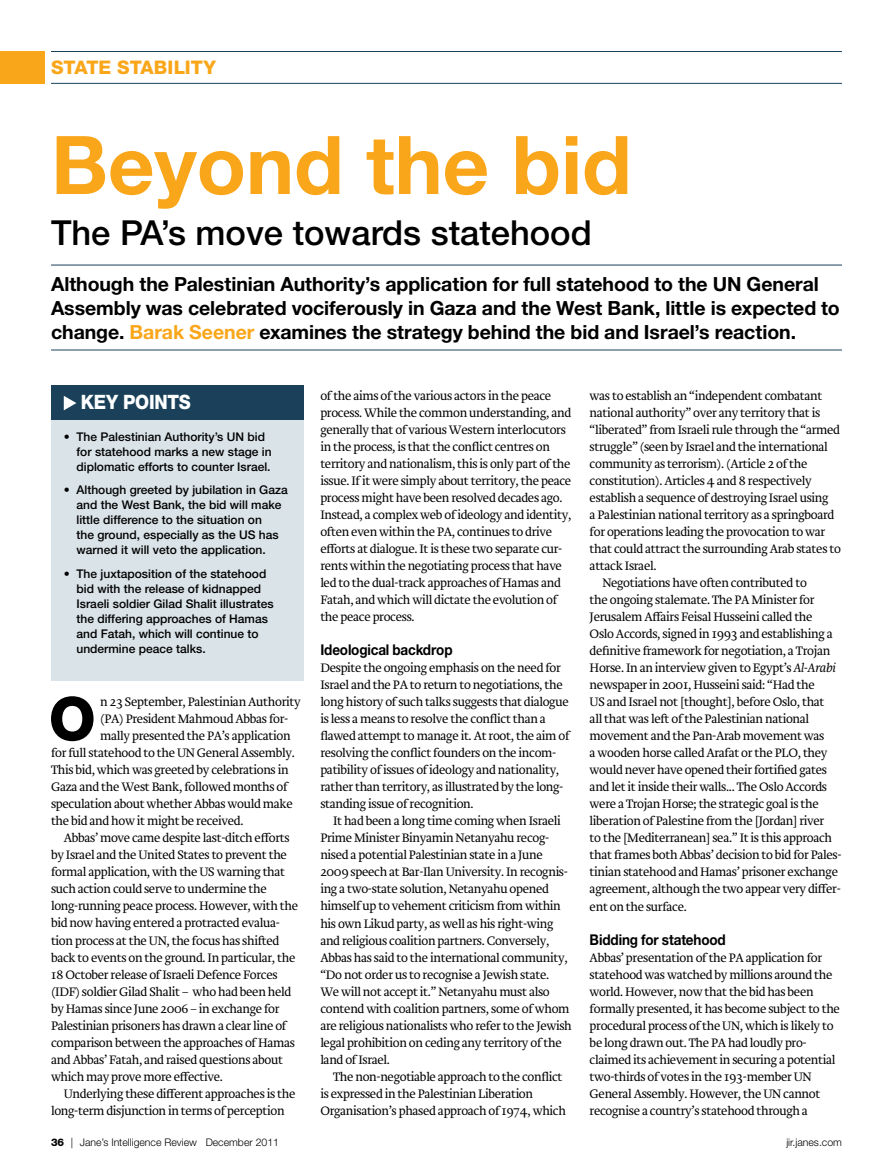
<style>
.page{position:relative;width:893px;height:1170px;background:#fff}
.page>*{position:absolute;margin:0;border:0;box-sizing:border-box;transform-origin:0 0}
.t1{font:700 81px "Helvetica Neue LT Std";color:#faa61a}
.t2{font:800 60.45px "Helvetica Neue LT Std";color:#000}
.t3{font:500 34.5px "Helvetica Neue LT Std";color:#000}
.t4{font:800 19.8px "Helvetica Neue LT Std";color:#fff;scale:.91 1}
.t5{font:700 19.5px/24px "Helvetica Neue LT Std";letter-spacing:-.005em;color:#000}
.t6{font:800 18.75px "Helvetica Neue LT Std";color:#faa61a}
.t7{font:700 14.85px "Helvetica Neue LT Std";letter-spacing:-.01em;color:#000;scale:.91 1}
.t8{font:300 12.75px/17px "Brioni Std";letter-spacing:-.025em;color:#000}
.t9{font:500 12px/15px "Helvetica Neue LT Std";color:#000}
.t10{font:300 10.5px "Helvetica Neue LT Std";color:#000}
.s1{color:#faa61a}
.s2{font-style:italic}
.s3{font-weight:800}
</style>
<div class="page">
<hr style="left:51px;top:51px;width:791px;height:1px;background:#1b415a">
<hr style="left:51px;top:83px;width:791px;height:1px;background:#1b415a">
<div style="left:0;top:51px;width:45px;height:33px;background:#faa61a"></div>
<div style="left:51px;top:419px;width:252px;height:261px;background:#dae3e8"></div>
<div style="left:51px;top:385px;width:252px;height:34px;background:#1b415a"></div>
<svg style="left:64px;top:396px;width:12px;height:14px"></svg>
<hr style="left:51px;top:265px;width:791px;height:1px;background:#1b415a">
<hr style="left:51px;top:349px;width:791px;height:1px;background:#1b415a">
<h3 class="t6" style="left:51px;top:56px;width:167px">STATE STABILITY</h3>
<h1 class="t1" style="left:51px;top:115px;width:582px">Beyond the bid</h1>
<h3 class="t3" style="left:51px;top:212px;width:542px">The PA’s move towards statehood</h3>
<p class="t5" style="left:51px;top:271px;width:790px">Although the Palestinian Authority’s application for full statehood to the UN General<br>Assembly was celebrated vociferously in Gaza and the West Bank, little is expected to change. <span class="s1">Barak Seener</span> examines the strategy behind the bid and Israel’s reaction.</p>
<h3 class="t4" style="left:81px;top:390px;width:109px">KEY POI NTS</h3>
<p class="t9" style="left:77px;top:429px;width:197px;text-indent:-13px">• The Palestinian Authority’s UN bid for statehood marks a new stage in diplomatic efforts to counter Israel.</p>
<p class="t9" style="left:77px;top:482px;width:213px;text-indent:-13px">• Although greeted by jubilation in Gaza and the West Bank, the bid will make little difference to the situation on<br>the ground, especially as the US has warned it will veto the application.</p>
<p class="t9" style="left:77px;top:566px;width:199px;text-indent:-13px">• The juxtaposition of the statehood bid with the release of kidnapped Israeli soldier Gilad Shalit illustrates the differing approaches of Hamas and Fatah, which will continue to undermine peace talks.</p>
<h2 class="t2" style="left:49px;top:682px;width:48px">O</h2>
<p class="t8" style="left:100px;top:693px;width:202px">n 23 September, Palestinian Authority</p>
<p class="t8" style="left:100px;top:710px;width:190px">(PA) President Mahmoud Abbas for-</p>
<p class="t8" style="left:100px;top:728px;width:192px">mally presented the PA’s application</p>
<p class="t8" style="left:51px;top:745px;width:245px">for full statehood to the UN General Assembly.</p>
<p class="t8" style="left:51px;top:762px;width:239px">This bid, which was greeted by celebrations in</p>
<p class="t8" style="left:51px;top:779px;width:238px">Gaza and the West Bank, followed months of</p>
<p class="t8" style="left:51px;top:796px;width:243px">speculation about whether Abbas would make</p>
<p class="t8" style="left:51px;top:813px;width:194px">the bid and how it might be received.</p>
<p class="t8" style="left:64px;top:830px;width:227px">Abbas’ move came despite last-ditch efforts</p>
<p class="t8" style="left:51px;top:847px;width:237px">by Israel and the United States to prevent the</p>
<p class="t8" style="left:51px;top:864px;width:236px">formal application, with the US warning that</p>
<p class="t8" style="left:51px;top:881px;width:217px">such action could serve to undermine the</p>
<p class="t8" style="left:51px;top:898px;width:249px">long-running peace process. However, with the</p>
<p class="t8" style="left:51px;top:915px;width:230px">bid now having entered a protracted evalua-</p>
<p class="t8" style="left:51px;top:932px;width:230px">tion process at the UN, the focus has shifted</p>
<p class="t8" style="left:51px;top:949px;width:246px">back to events on the ground. In particular, the</p>
<p class="t8" style="left:51px;top:966px;width:228px">18 October release of Israeli Defence Forces</p>
<p class="t8" style="left:51px;top:983px;width:242px">(IDF) soldier Gilad Shalit – who had been held</p>
<p class="t8" style="left:51px;top:1000px;width:230px">by Hamas since June 2006 – in exchange for</p>
<p class="t8" style="left:51px;top:1017px;width:237px">Palestinian prisoners has drawn a clear line of</p>
<p class="t8" style="left:51px;top:1034px;width:245px">comparison between the approaches of Hamas</p>
<p class="t8" style="left:51px;top:1051px;width:233px">and Abbas’ Fatah, and raised questions about</p>
<p class="t8" style="left:51px;top:1068px;width:174px">which may prove more effective.</p>
<p class="t8" style="left:64px;top:1085px;width:233px">Underlying these different approaches is the</p>
<p class="t8" style="left:51px;top:1102px;width:235px">long-term disjunction in terms of perception</p>
<p class="t8" style="left:320px;top:387px;width:253px">of the aims of the various actors in the peace process. While the common understanding, and generally that of various Western interlocutors in the process, is that the conflict centres on territory and nationalism, this is only part of the issue. If it were simply about territory, the peace process might have been resolved decades ago.<br>Instead, a complex web of ideology and identity, often even within the PA, continues to drive efforts at dialogue. It is these two separate cur&shy;rents within the negotiating process that have led to the dual-track approaches of Hamas and Fatah, and which will dictate the evolution of the peace process.</p>
<p class="t7" style="left:320px;top:640px;width:147px">Ideological backdrop</p>
<p class="t8" style="left:320px;top:659px;width:251px">Despite the ongoing emphasis on the need for Israel and the PA to return to negotiations, the long history of such talks suggests that dialogue is less a means to resolve the conflict than a flawed attempt to manage it. At root, the aim of resolving the conflict founders on the incom&shy;patibility of issues of ideology and nationality, rather than territory, as illustrated by the long&shy;standing issue of recognition.</p>
<p class="t8" style="left:320px;top:813px;width:253px;text-indent:13px">It had been a long time coming when Israeli Prime Minister Binyamin Netanyahu recog&shy;nised a potential Palestinian state in a June 2009 speech at Bar-Ilan University. In recognis&shy;ing a two-state solution, Netanyahu opened himself up to vehement criticism from within his own Likud party, as well as his right-wing and religious coalition partners. Conversely, Abbas has said to the international community, “Do not order us to recognise a Jewish state.<br>We will not accept it.” Netanyahu must also contend with coalition partners, some of whom are religious nationalists who refer to the Jewish legal prohibition on ceding any territory of the land of Israel.</p>
<p class="t8" style="left:320px;top:1068px;width:247px;text-indent:13px">The non-negotiable approach to the conflict is expressed in the Palestinian Liberation<br>Organisation’s phased approach of 1974, which</p>
<p class="t8" style="left:590px;top:387px;width:234px">was to establish an “independent combatant</p>
<p class="t8" style="left:590px;top:404px;width:232px">national authority” over any territory that is</p>
<p class="t8" style="left:590px;top:421px;width:252px">“liberated” from Israeli rule through the “armed</p>
<p class="t8" style="left:590px;top:438px;width:240px">struggle” (seen by Israel and the international</p>
<p class="t8" style="left:590px;top:455px;width:219px">community as terrorism). (Article 2 of the</p>
<p class="t8" style="left:590px;top:472px;width:224px">constitution). Articles 4 and 8 respectively</p>
<p class="t8" style="left:590px;top:489px;width:240px">establish a sequence of destroying Israel using</p>
<p class="t8" style="left:590px;top:506px;width:246px">a Palestinian national territory as a springboard</p>
<p class="t8" style="left:590px;top:523px;width:237px">for operations leading the provocation to war</p>
<p class="t8" style="left:590px;top:540px;width:253px">that could attract the surrounding Arab states to</p>
<p class="t8" style="left:590px;top:557px;width:68px">attack Israel.</p>
<p class="t8" style="left:602px;top:574px;width:206px">Negotiations have often contributed to</p>
<p class="t8" style="left:590px;top:591px;width:226px">the ongoing stalemate. The PA Minister for</p>
<p class="t8" style="left:590px;top:608px;width:224px">Jerusalem Affairs Feisal Husseini called the</p>
<p class="t8" style="left:590px;top:625px;width:245px">Oslo Accords, signed in 1993 and establishing a</p>
<p class="t8" style="left:590px;top:642px;width:242px">definitive framework for negotiation, a Trojan</p>
<p class="t8" style="left:590px;top:659px;width:248px">Horse. In an interview given to Egypt’s <span class="s2">Al-Arabi</span></p>
<p class="t8" style="left:590px;top:677px;width:227px">newspaper in 2001, Husseini said: “Had the</p>
<p class="t8" style="left:590px;top:694px;width:236px">US and Israel not [thought], before Oslo, that</p>
<p class="t8" style="left:590px;top:711px;width:221px">all that was left of the Palestinian national</p>
<p class="t8" style="left:590px;top:728px;width:236px">movement and the Pan-Arab movement was</p>
<p class="t8" style="left:590px;top:745px;width:239px">a wooden horse called Arafat or the PLO, they</p>
<p class="t8" style="left:590px;top:762px;width:239px">would never have opened their fortified gates</p>
<p class="t8" style="left:590px;top:779px;width:239px">and let it inside their walls... The Oslo Accords</p>
<p class="t8" style="left:590px;top:796px;width:231px">were a Trojan Horse; the strategic goal is the</p>
<p class="t8" style="left:590px;top:813px;width:236px">liberation of Palestine from the [Jordan] river</p>
<p class="t8" style="left:590px;top:830px;width:244px">to the [Mediterranean] sea.” It is this approach</p>
<p class="t8" style="left:590px;top:847px;width:253px">that frames both Abbas’ decision to bid for Pales-</p>
<p class="t8" style="left:590px;top:864px;width:250px">tinian statehood and Hamas’ prisoner exchange</p>
<p class="t8" style="left:590px;top:881px;width:253px">agreement, although the two appear very differ-</p>
<p class="t8" style="left:590px;top:898px;width:99px">ent on the surface.</p>
<p class="t7" style="left:590px;top:929px;width:151px">Bidding for statehood</p>
<p class="t8" style="left:590px;top:949px;width:252px">Abbas’ presentation of the PA application for statehood was watched by millions around the world. However, now that the bid has been formally presented, it has become subject to the procedural process of the UN, which is likely to be long drawn out. The PA had loudly pro&shy;claimed its achievement in securing a potential two-thirds of votes in the 193-member UN General Assembly. However, the UN cannot recognise a country’s statehood through a</p>
<p class="t10" style="left:51px;top:1135px;width:229px"><span class="s3">36</span> | Jane’s Intelligence Review December 2011</p>
<p class="t10" style="left:786px;top:1135px;width:57px">jir.janes.com</p>
</div>
